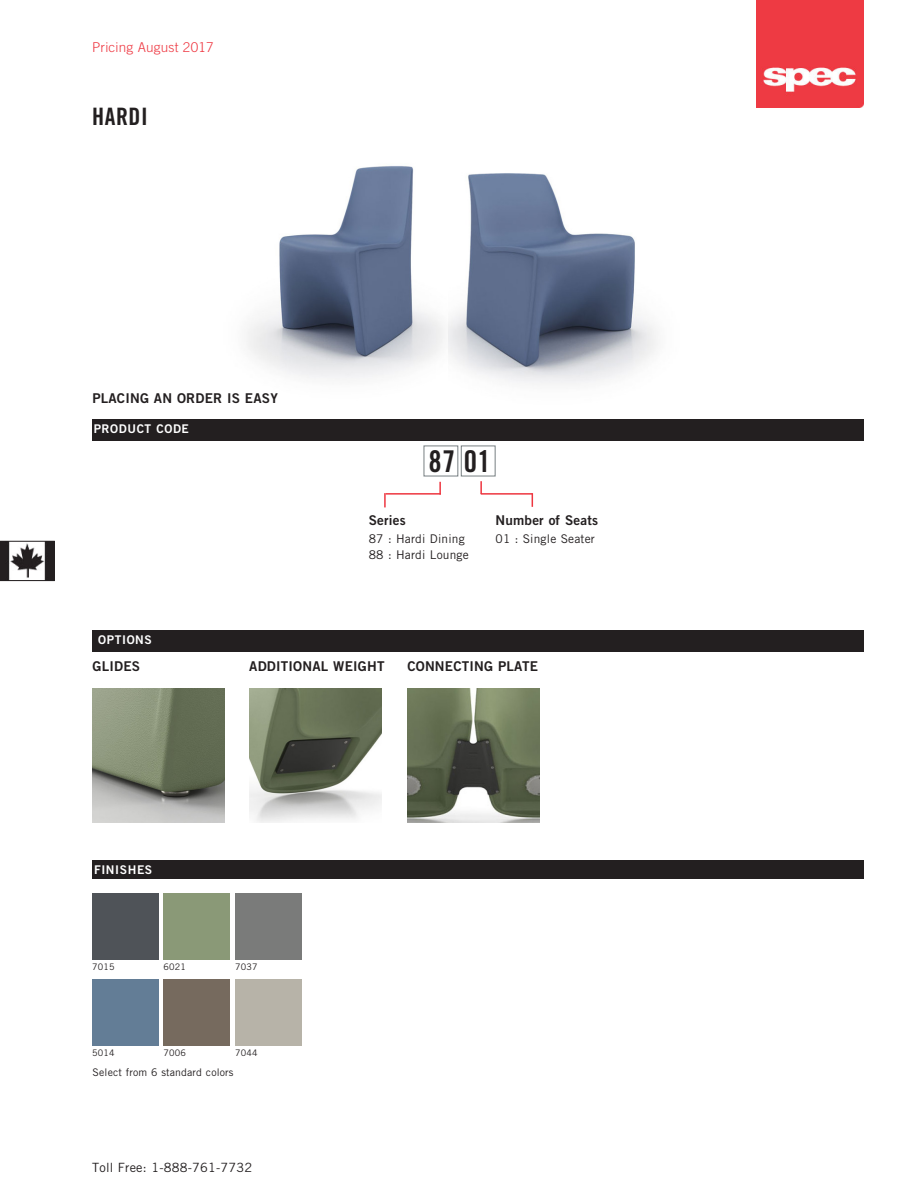
<style>
.page{position:relative;width:918px;height:1188px;background:#fff}
.page>*{position:absolute;margin:0;border:0;box-sizing:border-box;transform-origin:0 0}
.COPY{font:30px "Trade Gothic LT Std Bd Cn 20";color:#231f20}
.t1{font:24px "Trade Gothic LT Std Bd Cn 20";letter-spacing:.025em;color:#231f20}
.COPY-2{font:13.5px "Trade Gothic LT Std Bd 2";letter-spacing:.015em;color:#231f20}
.t2{font:300 13.5px "Trade Gothic LT Std";letter-spacing:.015em;color:#ee3640}
.t3{font:12.75px "Trade Gothic LT Std";letter-spacing:.015em;color:#231f20}
.COPY-3{font:12px "Trade Gothic LT Std";letter-spacing:.015em;color:#231f20}
.t4{font:12px "Trade Gothic LT Std Bd 2";letter-spacing:.05em;color:#fff}
.COPY-4{font:10.5px "Trade Gothic LT Std";letter-spacing:.015em;color:#231f20}
.COPY-5{font:9px "Trade Gothic LT Std";letter-spacing:.015em;color:#231f20}
</style>
<div class="page">
<img style="left:2px;top:543px;width:50px;height:36px">
<div style="left:0;top:541px;width:54px;height:40px;border:1px solid #231f20"></div>
<img style="left:757px;top:0;width:107px;height:108px">
<div style="left:235px;top:979px;width:67px;height:67px;background:#b7b3a8"></div>
<div style="left:164px;top:979px;width:66px;height:67px;background:#766a5e"></div>
<div style="left:92px;top:979px;width:67px;height:67px;background:#637d96"></div>
<div style="left:235px;top:893px;width:67px;height:67px;background:#7a7b7a"></div>
<div style="left:164px;top:893px;width:66px;height:67px;background:#8a9977"></div>
<div style="left:92px;top:893px;width:67px;height:67px;background:#4f5358"></div>
<img style="left:246px;top:166px;width:198px;height:213px">
<img style="left:448px;top:173px;width:210px;height:211px">
<div style="left:92px;top:630px;width:772px;height:21px;background:#231f20"></div>
<div style="left:92px;top:419px;width:772px;height:22px;background:#231f20"></div>
<div style="left:93px;top:860px;width:771px;height:19px;background:#231f20"></div>
<div style="left:461px;top:446px;width:35px;height:30px;border:1px solid #788083"></div>
<svg style="left:439px;top:482px;width:2px;height:11px"></svg>
<svg style="left:480px;top:481px;width:2px;height:13px"></svg>
<hr style="left:386px;top:493px;width:55px;height:2px;background:#ee3640">
<hr style="left:481px;top:493px;width:51px;height:2px;background:#ee3640">
<svg style="left:384px;top:493px;width:2px;height:14px"></svg>
<svg style="left:532px;top:493px;width:1px;height:14px"></svg>
<img style="left:92px;top:688px;width:132px;height:134px">
<img style="left:249px;top:688px;width:133px;height:134px">
<img style="left:407px;top:688px;width:133px;height:134px">
<p class="t2" style="left:92px;top:39px;width:123px">Pricing August 2017</p>
<p class="t1" style="left:92px;top:102px;width:57px">HARDI</p>
<p class="COPY-2" style="left:92px;top:390px;width:187px">PLACING AN ORDER IS EASY</p>
<p class="t4" style="left:94px;top:421px;width:97px">PRODUCT CODE</p>
<p class="t4" style="left:98px;top:633px;width:55px">OPTIONS</p>
<p class="COPY" style="left:429px;top:443px;width:64px">87 01</p>
<p class="COPY-2" style="left:369px;top:512px;width:39px">Series</p>
<p class="COPY-2" style="left:496px;top:512px;width:104px">Number of Seats</p>
<p class="COPY-3" style="left:369px;top:531px;width:97px">87 : Hardi Dining</p>
<p class="COPY-3" style="left:369px;top:548px;width:101px">88 : Hardi Lounge</p>
<p class="COPY-3" style="left:496px;top:531px;width:101px">01 : Single Seater</p>
<p class="COPY-2" style="left:93px;top:658px;width:49px">GLIDES</p>
<p class="COPY-2" style="left:249px;top:658px;width:137px">ADDITIONAL WEIGHT</p>
<p class="COPY-2" style="left:407px;top:658px;width:132px">CONNECTING PLATE</p>
<p class="t4" style="left:94px;top:862px;width:60px">FINISHES</p>
<p class="COPY-5" style="left:92px;top:962px;width:24px">7015</p>
<p class="COPY-5" style="left:164px;top:962px;width:24px">6021</p>
<p class="COPY-5" style="left:235px;top:962px;width:24px">7037</p>
<p class="COPY-5" style="left:92px;top:1047px;width:24px">5014</p>
<p class="COPY-5" style="left:164px;top:1047px;width:24px">7006</p>
<p class="COPY-5" style="left:235px;top:1047px;width:24px">7044</p>
<p class="COPY-4" style="left:93px;top:1066px;width:142px">Select from 6 standard colors</p>
<p class="t3" style="left:92px;top:1160px;width:162px">Toll Free: 1-888-761-7732</p>
</div>
